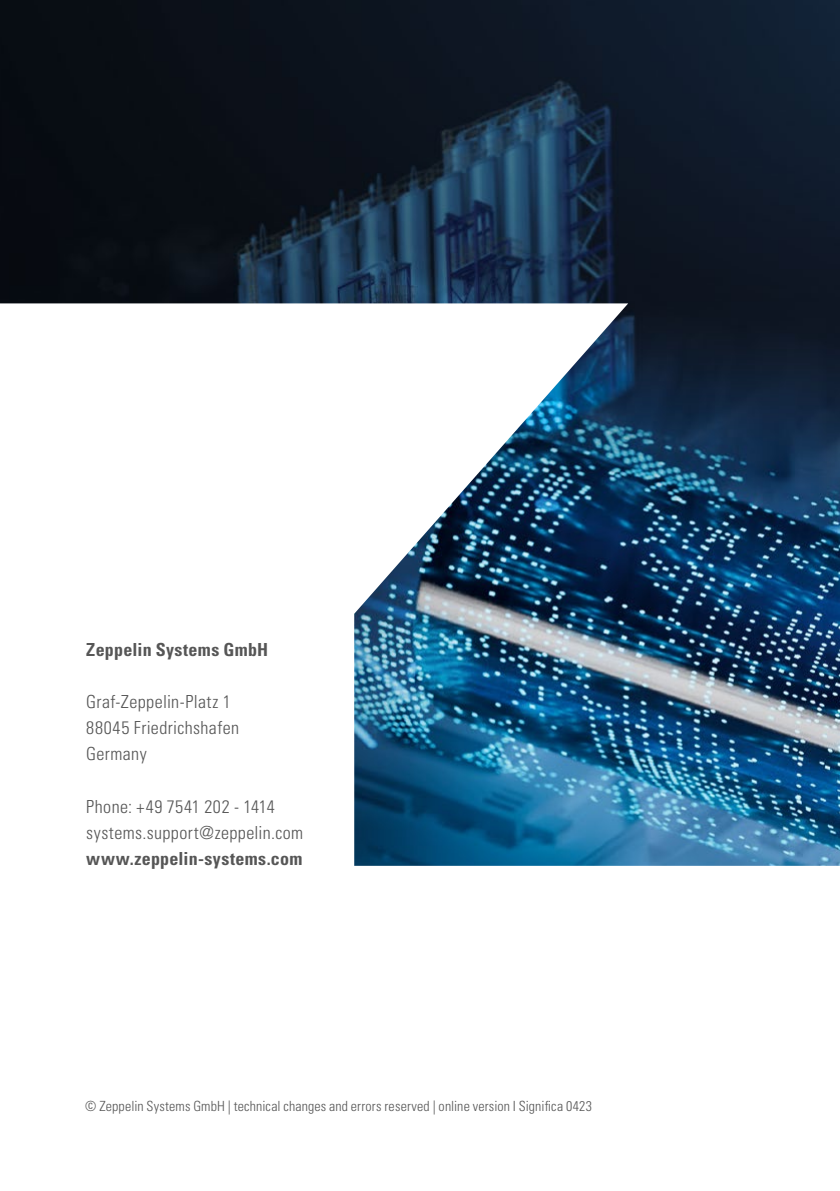
<style>
.page{position:relative;width:840px;height:1191px;background:#fff}
.page>*{position:absolute;margin:0;border:0;box-sizing:border-box;transform-origin:0 0}
.t1{font:300 condensed 18px/26px "Univers LT Std";letter-spacing:.025em;color:#565656}
.t2{font:700 condensed 18px "Univers LT Std";letter-spacing:.015em;color:#565656}
.t3{font:300 condensed 14px "Univers LT Std";letter-spacing:.01em;color:#565656}
</style>
<div class="page">
<img style="left:0;top:0;width:839px;height:303px">
<img style="left:0;top:303px;width:839px;height:563px">
<p class="t2" style="left:86px;top:639px;width:183px">Zeppelin Systems GmbH</p>
<p class="t1" style="left:86px;top:689px;width:154px">Graf-Zeppelin-Platz 1<br>88045 Friedrichshafen<br>Germany</p>
<p class="t1" style="left:86px;top:793px;width:218px">Phone: +49 7541 202 - 1414 systems.support@zeppelin.com</p>
<p class="t2" style="left:86px;top:847px;width:217px">www.zeppelin-systems.com</p>
<p class="t3" style="left:85px;top:1097px;width:508px">© Zeppelin Systems GmbH | technical changes and errors reserved | online version I Significa 0423</p>
</div>
